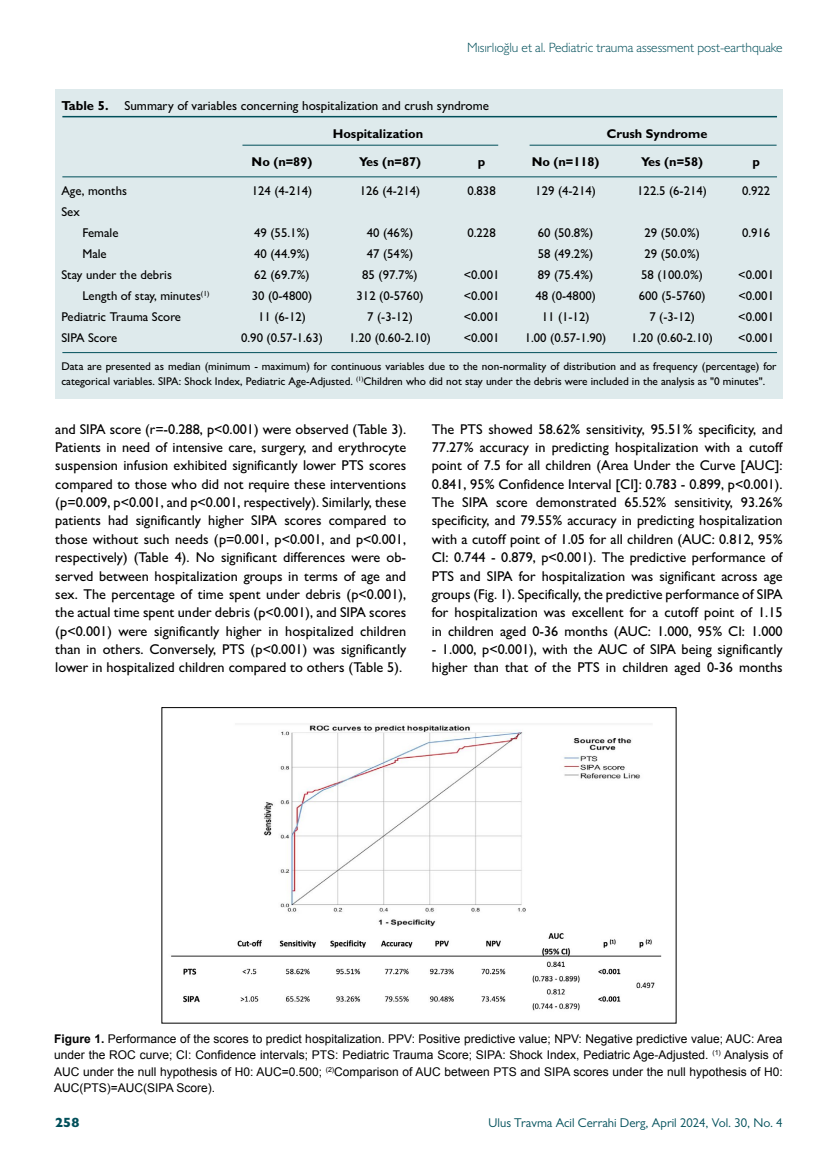
<style>
.page{position:relative;width:838px;height:1170px;background:#fff}
.page>*{position:absolute;margin:0;border:0;box-sizing:border-box;transform-origin:0 0}
.t1{font:500 14.25px/18.3px "Gill Sans MT Pro";color:#000;text-align:justify}
.t2{font:300 13.5px "Gill Sans MT Pro";letter-spacing:-.005em;color:#004f5a}
.t3{font:800 13.5px "Gill Sans MT Pro";color:#004f5a}
.t4{font:500 13.05px "Gill Sans MT Pro";color:#000}
.t5{font:500 12.75px "Gill Sans MT Pro";color:#000}
.t6{font:700 12.75px "Gill Sans MT Pro";color:#000}
.t7{font:12.75px "Gill Sans MT Pro";color:#004f5a}
.t8{font:12px/16.5px "Arial";color:#000;text-align:justify}
.t9{font:500 11.25px/15px "Gill Sans MT Pro";color:#000}
.s1{font-weight:700}
</style>
<div class="page">
<div style="left:55px;top:89px;width:727px;height:309px;background:#deeaec"></div>
<hr style="left:62px;top:116px;width:715px;height:1px;background:#004f5a">
<hr style="left:62px;top:176px;width:715px;height:1px;background:#004f5a">
<hr style="left:242px;top:145px;width:256px;height:1px;background:#004f5a">
<hr style="left:529px;top:145px;width:247px;height:1px;background:#004f5a">
<hr style="left:62px;top:352px;width:715px;height:1px;background:#004f5a">
<img style="left:171px;top:723px;width:491px;height:288px">
<div style="left:162px;top:707px;width:514px;height:316px;border:1px solid #000"></div>
<p class="t2" style="left:467px;top:39px;width:317px">Mısırlıoğlu et al. Pediatric trauma assessment post-earthquake</p>
<p class="t4" style="left:61px;top:97px;width:429px"><span class="s1">Table 5.</span> Summary of variables concerning hospitalization and crush syndrome</p>
<p class="t6" style="left:333px;top:125px;width:92px">Hospitalization</p>
<p class="t6" style="left:606px;top:125px;width:102px">Crush Syndrome</p>
<p class="t6" style="left:252px;top:153px;width:62px">No (n=89)</p>
<p class="t6" style="left:359px;top:153px;width:63px">Yes (n=87)</p>
<p class="t6" style="left:478px;top:153px;width:9px">p</p>
<p class="t6" style="left:532px;top:153px;width:69px">No (n=118)</p>
<p class="t6" style="left:641px;top:153px;width:63px">Yes (n=58)</p>
<p class="t6" style="left:752px;top:153px;width:9px">p</p>
<p class="t5" style="left:61px;top:183px;width:67px">Age, months</p>
<p class="t5" style="left:252px;top:183px;width:62px">124 (4-214)</p>
<p class="t5" style="left:360px;top:183px;width:62px">126 (4-214)</p>
<p class="t5" style="left:467px;top:183px;width:30px">0.838</p>
<p class="t5" style="left:535px;top:183px;width:62px">129 (4-214)</p>
<p class="t5" style="left:637px;top:183px;width:71px">122.5 (6-214)</p>
<p class="t5" style="left:742px;top:183px;width:30px">0.922</p>
<p class="t5" style="left:61px;top:204px;width:20px">Sex</p>
<p class="t5" style="left:82px;top:225px;width:38px">Female</p>
<p class="t5" style="left:254px;top:225px;width:57px">49 (55.1%)</p>
<p class="t5" style="left:367px;top:225px;width:48px">40 (46%)</p>
<p class="t5" style="left:467px;top:225px;width:30px">0.228</p>
<p class="t5" style="left:538px;top:225px;width:57px">60 (50.8%)</p>
<p class="t5" style="left:644px;top:225px;width:57px">29 (50.0%)</p>
<p class="t5" style="left:742px;top:225px;width:30px">0.916</p>
<p class="t5" style="left:82px;top:246px;width:26px">Male</p>
<p class="t5" style="left:254px;top:246px;width:57px">40 (44.9%)</p>
<p class="t5" style="left:367px;top:246px;width:48px">47 (54%)</p>
<p class="t5" style="left:538px;top:246px;width:57px">58 (49.2%)</p>
<p class="t5" style="left:644px;top:246px;width:57px">29 (50.0%)</p>
<p class="t5" style="left:61px;top:267px;width:112px">Stay under the debris</p>
<p class="t5" style="left:254px;top:267px;width:57px">62 (69.7%)</p>
<p class="t5" style="left:362px;top:267px;width:57px">85 (97.7%)</p>
<p class="t5" style="left:464px;top:267px;width:37px">&lt;0.001</p>
<p class="t5" style="left:538px;top:267px;width:57px">89 (75.4%)</p>
<p class="t5" style="left:641px;top:267px;width:63px">58 (100.0%)</p>
<p class="t5" style="left:738px;top:267px;width:37px">&lt;0.001</p>
<p class="t5" style="left:82px;top:288px;width:129px">Length of stay, minutes<sup>(1)</sup></p>
<p class="t5" style="left:252px;top:288px;width:62px">30 (0-4800)</p>
<p class="t5" style="left:356px;top:288px;width:68px">312 (0-5760)</p>
<p class="t5" style="left:464px;top:288px;width:37px">&lt;0.001</p>
<p class="t5" style="left:535px;top:288px;width:62px">48 (0-4800)</p>
<p class="t5" style="left:638px;top:288px;width:68px">600 (5-5760)</p>
<p class="t5" style="left:738px;top:288px;width:37px">&lt;0.001</p>
<p class="t5" style="left:61px;top:309px;width:121px">Pediatric Trauma Score</p>
<p class="t5" style="left:258px;top:309px;width:49px">11 (6-12)</p>
<p class="t5" style="left:367px;top:309px;width:47px">7 (-3-12)</p>
<p class="t5" style="left:464px;top:309px;width:37px">&lt;0.001</p>
<p class="t5" style="left:541px;top:309px;width:49px">11 (1-12)</p>
<p class="t5" style="left:649px;top:309px;width:47px">7 (-3-12)</p>
<p class="t5" style="left:738px;top:309px;width:37px">&lt;0.001</p>
<p class="t5" style="left:61px;top:330px;width:57px">SIPA Score</p>
<p class="t5" style="left:241px;top:330px;width:83px">0.90 (0.57-1.63)</p>
<p class="t5" style="left:349px;top:330px;width:83px">1.20 (0.60-2.10)</p>
<p class="t5" style="left:464px;top:330px;width:37px">&lt;0.001</p>
<p class="t5" style="left:525px;top:330px;width:83px">1.00 (0.57-1.90)</p>
<p class="t5" style="left:631px;top:330px;width:83px">1.20 (0.60-2.10)</p>
<p class="t5" style="left:738px;top:330px;width:37px">&lt;0.001</p>
<p class="t9" style="left:61px;top:359px;width:716px">Data are presented as median (minimum - maximum) for continuous variables due to the non-normality of distribution and as frequency (percentage) for categorical variables. SIPA: Shock Index, Pediatric Age-Adjusted. <sup>(1)</sup>Children who did not stay under the debris were included in the analysis as "0 minutes".</p>
<p class="t1" style="left:55px;top:419px;width:352px">and SIPA score (r=-0.288, p&lt;0.001) were observed (Table 3).<br>Patients in need of intensive care, surgery, and erythrocyte suspension infusion exhibited significantly lower PTS scores compared to those who did not require these interventions (p=0.009, p&lt;0.001, and p&lt;0.001, respectively). Similarly, these patients had significantly higher SIPA scores compared to those without such needs (p=0.001, p&lt;0.001, and p&lt;0.001, respectively) (Table 4). No significant differences were ob&shy;served between hospitalization groups in terms of age and sex. The percentage of time spent under debris (p&lt;0.001), the actual time spent under debris (p&lt;0.001), and SIPA scores (p&lt;0.001) were significantly higher in hospitalized children than in others. Conversely, PTS (p&lt;0.001) was significantly lower in hospitalized children compared to others (Table 5).</p>
<p class="t1" style="left:432px;top:419px;width:352px">The PTS showed 58.62% sensitivity, 95.51% specificity, and 77.27% accuracy in predicting hospitalization with a cutoff point of 7.5 for all children (Area Under the Curve [AUC]:<br>0.841, 95% Confidence Interval [CI]: 0.783 - 0.899, p&lt;0.001).<br>The SIPA score demonstrated 65.52% sensitivity, 93.26% specificity, and 79.55% accuracy in predicting hospitalization with a cutoff point of 1.05 for all children (AUC: 0.812, 95% CI: 0.744 - 0.879, p&lt;0.001). The predictive performance of PTS and SIPA for hospitalization was significant across age groups (Fig. 1). Specifically, the predictive performance of SIPA for hospitalization was excellent for a cutoff point of 1.15 in children aged 0-36 months (AUC: 1.000, 95% CI: 1.000</p>
<p class="t1" style="left:432px;top:639px;width:352px">- 1.000, p&lt;0.001), with the AUC of SIPA being significantly higher than that of the PTS in children aged 0-36 months</p>
<p class="t8" style="left:54px;top:1030px;width:730px"><span class="s1">Figure 1.</span> Performance of the scores to predict hospitalization. PPV: Positive predictive value; NPV: Negative predictive value; AUC: Area under the ROC curve; CI: Confidence intervals; PTS: Pediatric Trauma Score; SIPA: Shock Index, Pediatric Age-Adjusted. <sup>(1)</sup> Analysis of AUC under the null hypothesis of H0: AUC=0.500; <sup>(2)</sup>Comparison of AUC between PTS and SIPA scores under the null hypothesis of H0:<br>AUC(PTS)=AUC(SIPA Score).</p>
<p class="t3" style="left:55px;top:1114px;width:26px">258</p>
<p class="t7" style="left:488px;top:1115px;width:295px">Ulus Travma Acil Cerrahi Derg, April 2024, Vol. 30, No. 4</p>
</div>
